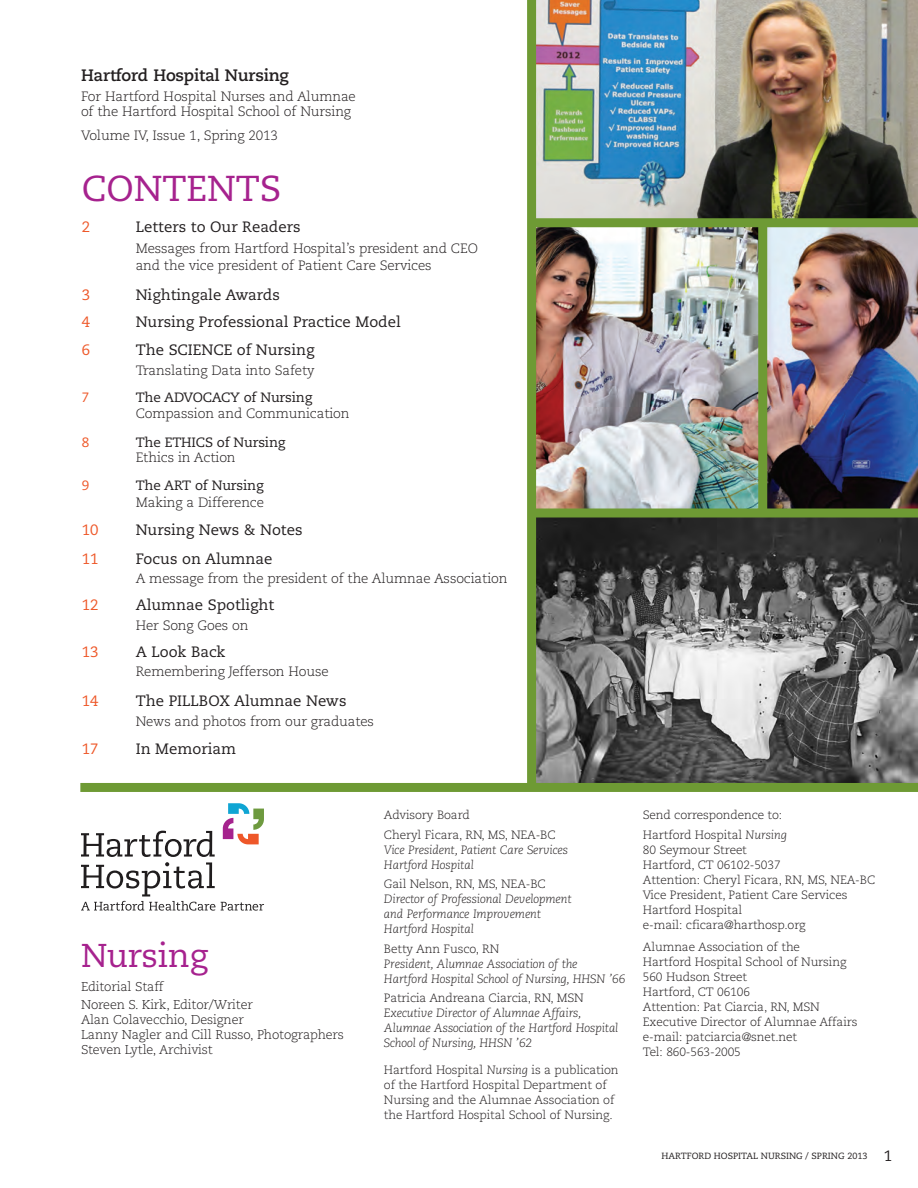
<style>
.page{position:relative;width:918px;height:1188px;background:#fff}
.page>*{position:absolute;margin:0;border:0;box-sizing:border-box;transform-origin:0 0}
.t1{font:36px "Caecilia";color:#a6228e}
.t2{font:33px "Caecilia";letter-spacing:-.01em;color:#a6228e}
.t3{font:700 16.5px "Caecilia";letter-spacing:-.01em;color:#231f20}
.t4{font:15px "Caecilia";color:#231f20}
.t5{font:15px "Caecilia";color:#ee5829}
.t6{font:300 13.5px/15px "Caecilia";letter-spacing:-.01em;color:#231f20}
.t7{font:13.5px "Caecilia";letter-spacing:-.01em;color:#231f20}
.t8{font:13.5px "Caecilia";color:#ee5829}
.t9{font:300 12.75px/15px "Caecilia";letter-spacing:-.01em;color:#231f20}
.t10{font:300 12px/15px "Caecilia";letter-spacing:-.01em;color:#231f20}
.t11{font:italic 300 12px/15px "Caecilia";letter-spacing:-.01em;color:#231f20}
.t12{font:9px "Caecilia";color:#231f20}
.s1{font-style:italic}
</style>
<div class="page">
<img style="left:536px;top:518px;width:382px;height:265px">
<img style="left:767px;top:227px;width:151px;height:281px">
<img style="left:536px;top:227px;width:222px;height:281px">
<img style="left:536px;top:0;width:382px;height:218px">
<svg style="left:81px;top:803px;width:183px;height:108px"></svg>
<div style="left:80px;top:783px;width:838px;height:9px;background:#6e9a34"></div>
<div style="left:527px;top:0;width:9px;height:788px;background:#6e9a34"></div>
<div style="left:533px;top:218px;width:385px;height:9px;background:#6e9a34"></div>
<div style="left:529px;top:508px;width:389px;height:10px;background:#6e9a34"></div>
<div style="left:758px;top:222px;width:9px;height:294px;background:#6e9a34"></div>
<h3 class="t3" style="left:81px;top:68px;width:210px">Hartford Hospital Nursing</h3>
<p class="t6" style="left:81px;top:90px;width:276px">For Hartford Hospital Nurses and Alumnae of the Hartford Hospital School of Nursing</p>
<p class="t6" style="left:81px;top:129px;width:199px">Volume IV, Issue 1, Spring 2013</p>
<h1 class="t1" style="left:82px;top:173px;width:201px">CONTENTS</h1>
<p class="t5" style="left:82px;top:221px;width:10px">2</p>
<p class="t4" style="left:136px;top:221px;width:166px">Letters to Our Readers</p>
<p class="t6" style="left:136px;top:242px;width:344px;line-height:16.5px">Messages from Hartford Hospital’s president and CEO and the vice president of Patient Care Services</p>
<p class="t5" style="left:82px;top:288px;width:10px">3</p>
<p class="t4" style="left:136px;top:288px;width:146px">Nightingale Awards</p>
<p class="t5" style="left:82px;top:315px;width:10px">4</p>
<p class="t4" style="left:136px;top:315px;width:267px">Nursing Professional Practice Model</p>
<p class="t5" style="left:82px;top:344px;width:10px">6</p>
<p class="t4" style="left:136px;top:344px;width:180px">The SCIENCE of Nursing</p>
<p class="t6" style="left:136px;top:364px;width:180px">Translating Data into Safety</p>
<p class="t8" style="left:82px;top:391px;width:9px">7</p>
<p class="t7" style="left:136px;top:391px;width:178px">The ADVOCACY of Nursing</p>
<p class="t6" style="left:136px;top:407px;width:215px">Compassion and Communication</p>
<p class="t8" style="left:82px;top:436px;width:9px">8</p>
<p class="t7" style="left:136px;top:436px;width:151px">The ETHICS of Nursing</p>
<p class="t6" style="left:136px;top:451px;width:102px">Ethics in Action</p>
<p class="t8" style="left:82px;top:480px;width:9px">9</p>
<p class="t7" style="left:136px;top:480px;width:129px">The ART of Nursing</p>
<p class="t6" style="left:136px;top:496px;width:130px">Making a Difference</p>
<p class="t5" style="left:82px;top:524px;width:18px">10</p>
<p class="t4" style="left:136px;top:524px;width:168px">Nursing News &amp; Notes</p>
<p class="t5" style="left:82px;top:552px;width:18px">11</p>
<p class="t4" style="left:136px;top:552px;width:138px">Focus on Alumnae</p>
<p class="t6" style="left:136px;top:572px;width:373px">A message from the president of the Alumnae Association</p>
<p class="t5" style="left:82px;top:599px;width:18px">12</p>
<p class="t4" style="left:136px;top:599px;width:140px">Alumnae Spotlight</p>
<p class="t6" style="left:136px;top:619px;width:114px">Her Song Goes on</p>
<p class="t5" style="left:82px;top:645px;width:18px">13</p>
<p class="t4" style="left:136px;top:645px;width:91px">A Look Back</p>
<p class="t6" style="left:136px;top:665px;width:194px">Remembering Jefferson House</p>
<p class="t5" style="left:82px;top:695px;width:18px">14</p>
<p class="t4" style="left:136px;top:695px;width:212px">The PILLBOX Alumnae News</p>
<p class="t6" style="left:136px;top:715px;width:240px">News and photos from our graduates</p>
<p class="t5" style="left:82px;top:743px;width:18px">17</p>
<p class="t4" style="left:136px;top:743px;width:102px">In Memoriam</p>
<h2 class="t2" style="left:81px;top:942px;width:128px">Nursing</h2>
<p class="t9" style="left:81px;top:979px;width:173px;line-height:18px">Editorial Staff<br>Noreen S. Kirk, Editor/Writer</p>
<p class="t9" style="left:81px;top:1013px;width:265px">Alan Colavecchio, Designer<br>Lanny Nagler and Cill Russo, Photographers<br>Steven Lytle, Archivist</p>
<p class="t10" style="left:384px;top:806px;width:173px;line-height:19.5px">Advisory Board<br>Cheryl Ficara, RN, MS, NEA-BC</p>
<p class="t11" style="left:384px;top:843px;width:186px">Vice President, Patient Care Services<br>Hartford Hospital</p>
<p class="t10" style="left:384px;top:877px;width:163px">Gail Nelson, RN, MS, NEA-BC</p>
<p class="t11" style="left:384px;top:892px;width:189px">Director of Professional Development and Performance Improvement<br>Hartford Hospital</p>
<p class="t10" style="left:384px;top:942px;width:117px">Betty Ann Fusco, RN</p>
<p class="t11" style="left:384px;top:957px;width:243px">President, Alumnae Association of the<br>Hartford Hospital School of Nursing, HHSN ’66</p>
<p class="t10" style="left:384px;top:991px;width:201px">Patricia Andreana Ciarcia, RN, MSN</p>
<p class="t11" style="left:384px;top:1006px;width:236px">Executive Director of Alumnae Affairs,<br>Alumnae Association of the Hartford Hospital<br>School of Nursing, HHSN ’62</p>
<p class="t10" style="left:384px;top:1063px;width:236px">Hartford Hospital <span class="s1">Nursing</span> is a publication of the Hartford Hospital Department of Nursing and the Alumnae Association of the Hartford Hospital School of Nursing.</p>
<p class="t10" style="left:643px;top:806px;width:146px;line-height:19.5px">Send correspondence to:<br>Hartford Hospital <span class="s1">Nursing</span></p>
<p class="t10" style="left:643px;top:843px;width:234px">80 Seymour Street<br>Hartford, CT 06102-5037<br>Attention: Cheryl Ficara, RN, MS, NEA-BC<br>Vice President, Patient Care Services<br>Hartford Hospital<br>e-mail: cficara@harthosp.org</p>
<p class="t10" style="left:643px;top:940px;width:216px">Alumnae Association of the<br>Hartford Hospital School of Nursing<br>560 Hudson Street<br>Hartford, CT 06106<br>Attention: Pat Ciarcia, RN, MSN<br>Executive Director of Alumnae Affairs e-mail: patciarcia@snet.net<br>Tel: 860-563-2005</p>
<p class="t12" style="left:662px;top:1152px;width:207px">HARTFORD HOSPITAL NURSING / SPRING 2013</p>
<p class="t4" style="left:884px;top:1150px;width:10px">1</p>
</div>
